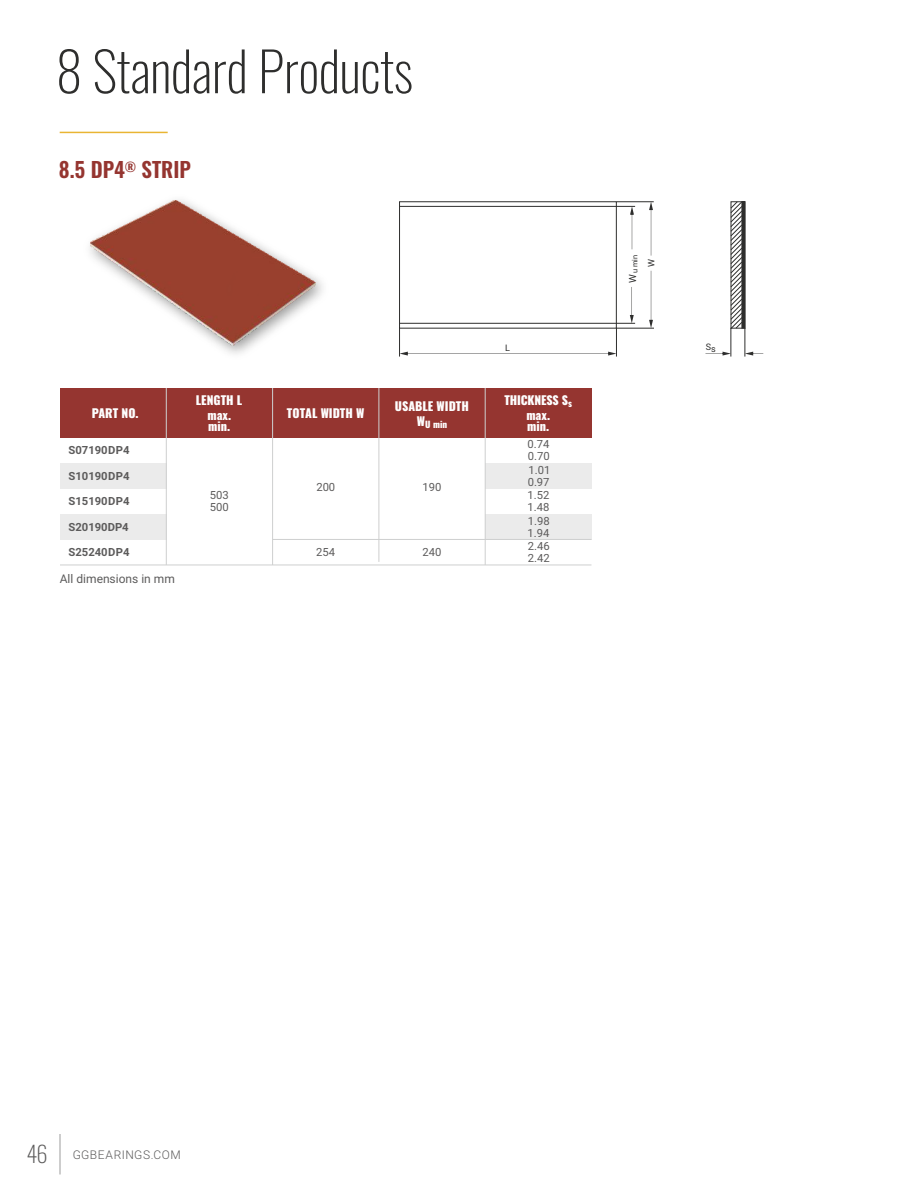
<style>
.page{position:relative;width:918px;height:1188px;background:#fff}
.page>*{position:absolute;margin:0;border:0;box-sizing:border-box;transform-origin:0 0}
.t1{font:200 54px "Oswald";letter-spacing:-.01em;color:#2e2e2d}
.t2{font:600 21px "Oswald";color:#953530}
.t3{font:600 12.75px "Oswald";color:#953530}
.t4{font:800 12px/11.4px "Oswald";color:#fefefe}
.t5{font:12px "Roboto";color:#5c5b5b}
.t6{font:300 12px "Roboto";letter-spacing:.04em;color:#5c5b5b}
.t7{font:11.25px/12px "Roboto";color:#5c5b5b}
.t8{font:700 11.25px "Roboto";color:#5c5b5b}
.t9{font:800 9px "Oswald";color:#fefefe}
.t10{font:9px "Roboto";color:#2e2e2d}
.t11{font:7.5px "Arial";color:#2e2e2d}
.s1{font-family:"Oswald";font-weight:200;font-size:22.5px}
</style>
<div class="page">
<hr style="left:60px;top:132px;width:108px;height:1px;background:#e9b533">
<svg style="left:705px;top:329px;width:27px;height:28px"></svg>
<svg style="left:745px;top:328px;width:18px;height:29px"></svg>
<svg style="left:399px;top:329px;width:218px;height:28px"></svg>
<div style="left:741px;top:201px;width:4px;height:128px;border:1px solid #2e2e2d"></div>
<svg style="left:399px;top:201px;width:344px;height:128px"></svg>
<div style="left:60px;top:388px;width:531px;height:49px;background:#953530"></div>
<div style="left:60px;top:463px;width:106px;height:25px;background:#ebebeb"></div>
<div style="left:60px;top:514px;width:106px;height:25px;background:#ebebeb"></div>
<div style="left:485px;top:463px;width:106px;height:25px;background:#ebebeb"></div>
<div style="left:485px;top:514px;width:106px;height:25px;background:#ebebeb"></div>
<hr style="left:273px;top:539px;width:318px;height:1px;background:#cecfcf">
<hr style="left:60px;top:565px;width:531px;height:1px;background:#cecfcf">
<hr style="left:166px;top:388px;width:1px;height:177px;background:#cecfcf">
<hr style="left:272px;top:388px;width:1px;height:177px;background:#cecfcf">
<hr style="left:378px;top:388px;width:1px;height:174px;background:#cecfcf">
<hr style="left:485px;top:388px;width:1px;height:177px;background:#cecfcf">
<img style="left:172px;top:200px;width:151px;height:154px">
<img style="left:90px;top:201px;width:226px;height:145px">
<hr style="left:60px;top:1134px;width:1px;height:40px;background:#9c9c9c">
<h1 class="t1" style="left:56px;top:34px;width:359px">8 Standard Products</h1>
<h2 class="t2" style="left:59px;top:155px;width:134px">8.5 DP4 STRIP</h2>
<p class="t3" style="left:125px;top:158px;width:13px">®</p>
<p class="t10" style="left:505px;top:344px;width:6px">L</p>
<p class="t4" style="left:92px;top:407px;width:48px">PART NO.</p>
<p class="t8" style="left:69px;top:442px;width:63px">S07190DP4</p>
<p class="t8" style="left:69px;top:468px;width:63px">S10190DP4</p>
<p class="t8" style="left:69px;top:493px;width:63px">S15190DP4</p>
<p class="t8" style="left:69px;top:519px;width:62px">S20190DP4</p>
<p class="t8" style="left:69px;top:544px;width:63px">S25240DP4</p>
<p class="t5" style="left:60px;top:574px;width:117px">All dimensions in mm</p>
<p class="t4" style="left:196px;top:394px;width:48px">LENGTH L</p>
<p class="t4" style="left:505px;top:394px;width:69px">THICKNESS S<sub>s</sub></p>
<p class="t4" style="left:395px;top:400px;width:76px">USABLE WIDTH</p>
<p class="t9" style="left:417px;top:418px;width:32px"><sup>W</sup>U min</p>
<p class="t4" style="left:287px;top:407px;width:79px">TOTAL WIDTH W</p>
<p class="t4" style="left:207px;top:409px;width:25px">max. min.</p>
<p class="t4" style="left:526px;top:409px;width:25px">max. min.</p>
<p class="t7" style="left:210px;top:490px;width:21px">503<br>500</p>
<p class="t7" style="left:316px;top:482px;width:20px">200</p>
<p class="t7" style="left:422px;top:482px;width:20px">190</p>
<p class="t7" style="left:316px;top:547px;width:20px">254</p>
<p class="t7" style="left:423px;top:547px;width:20px">240</p>
<p class="t7" style="left:528px;top:440px;width:24px">0.74<br>0.70</p>
<p class="t7" style="left:528px;top:465px;width:24px">1.01<br>0.97</p>
<p class="t7" style="left:527px;top:491px;width:24px">1.52<br>1.48</p>
<p class="t7" style="left:528px;top:516px;width:24px">1.98<br>1.94</p>
<p class="t7" style="left:528px;top:542px;width:23px">2.46<br>2.42</p>
<p class="t11" style="left:632px;top:283px;width:29px;rotate:-90deg"><sup>W</sup>u min</p>
<p class="t10" style="left:648px;top:267px;width:9px;rotate:-90deg">W</p>
<p class="t10" style="left:706px;top:344px;width:11px">Ss</p>
<p class="t6" style="left:26px;top:1150px;width:156px"><span class="s1">46</span> GGBEARINGS.COM</p>
</div>
